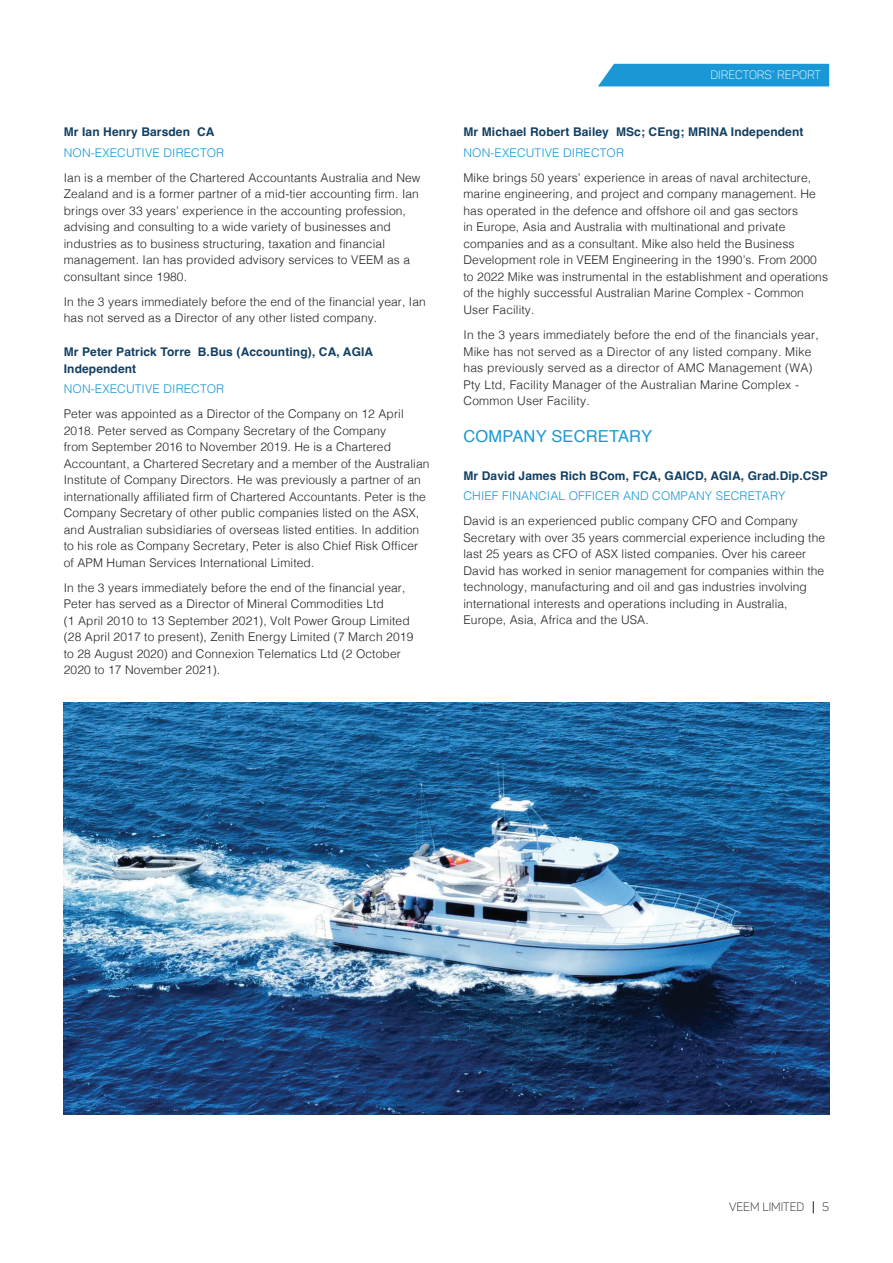
<style>
.page{position:relative;width:893px;height:1263px;background:#fff}
.page>*{position:absolute;margin:0;border:0;box-sizing:border-box;transform-origin:0 0}
.t1{font:16.5px "Helvetica";letter-spacing:.01em;color:#1a98d6}
.t2{font:300 12px/16.5px "Helvetica";letter-spacing:.01em;color:#231f20}
.t3{font:700 12px/16.5px "Helvetica";letter-spacing:.01em;color:#113f62}
.t4{font:300 12px "Helvetica";letter-spacing:.01em;color:#1a98d6}
.t5{font:12px "Panton Light Caps";color:#fff}
.t6{font:12px "Panton Light Caps";color:#231f20}
</style>
<div class="page">
<div style="left:598px;top:64px;width:231px;height:22px;background:#1a98d6"></div>
<svg style="left:813px;top:1201px;width:1px;height:12px"></svg>
<img style="left:64px;top:702px;width:765px;height:412px">
<p class="t3" style="left:64px;top:125px;width:152px">Mr Ian Henry Barsden CA</p>
<p class="t4" style="left:64px;top:142px;width:162px">NON-EXECUTIVE DIRECTOR</p>
<p class="t2" style="left:64px;top:169px;width:358px">Ian is a member of the Chartered Accountants Australia and New Zealand and is a former partner of a mid-tier accounting firm. Ian brings over 33 years’ experience in the accounting profession, advising and consulting to a wide variety of businesses and industries as to business structuring, taxation and financial management. Ian has provided advisory services to VEEM as a consultant since 1980.</p>
<p class="t2" style="left:64px;top:293px;width:364px">In the 3 years immediately before the end of the financial year, Ian has not served as a Director of any other listed company.</p>
<p class="t3" style="left:64px;top:345px;width:311px">Mr Peter Patrick Torre B.Bus (Accounting), CA, AGIA<br>Independent</p>
<p class="t4" style="left:64px;top:379px;width:162px">NON-EXECUTIVE DIRECTOR</p>
<p class="t2" style="left:64px;top:405px;width:367px">Peter was appointed as a Director of the Company on 12 April 2018. Peter served as Company Secretary of the Company<br>from September 2016 to November 2019. He is a Chartered Accountant, a Chartered Secretary and a member of the Australian Institute of Company Directors. He was previously a partner of an internationally affiliated firm of Chartered Accountants. Peter is the Company Secretary of other public companies listed on the ASX, and Australian subsidiaries of overseas listed entities. In addition to his role as Company Secretary, Peter is also Chief Risk Officer of APM Human Services International Limited.</p>
<p class="t2" style="left:64px;top:578px;width:351px">In the 3 years immediately before the end of the financial year, Peter has served as a Director of Mineral Commodities Ltd<br>(1 April 2010 to 13 September 2021), Volt Power Group Limited (28 April 2017 to present), Zenith Energy Limited (7 March 2019 to 28 August 2020) and Connexion Telematics Ltd (2 October 2020 to 17 November 2021).</p>
<p class="t5" style="left:710px;top:68px;width:112px">DIRECTORS’ REPORT</p>
<p class="t3" style="left:463px;top:125px;width:341px">Mr Michael Robert Bailey MSc; CEng; MRINA Independent</p>
<p class="t4" style="left:463px;top:142px;width:162px">NON-EXECUTIVE DIRECTOR</p>
<p class="t2" style="left:463px;top:169px;width:366px">Mike brings 50 years’ experience in areas of naval architecture, marine engineering, and project and company management. He has operated in the defence and offshore oil and gas sectors<br>in Europe, Asia and Australia with multinational and private companies and as a consultant. Mike also held the Business Development role in VEEM Engineering in the 1990’s. From 2000 to 2022 Mike was instrumental in the establishment and operations of the highly successful Australian Marine Complex - Common User Facility.</p>
<p class="t2" style="left:463px;top:326px;width:357px">In the 3 years immediately before the end of the financials year, Mike has not served as a Director of any listed company. Mike has previously served as a director of AMC Management (WA)<br>Pty Ltd, Facility Manager of the Australian Marine Complex - Common User Facility.</p>
<h1 class="t1" style="left:463px;top:423px;width:190px">COMPANY SECRETARY</h1>
<p class="t3" style="left:463px;top:468px;width:366px">Mr David James Rich BCom, FCA, GAICD, AGIA, Grad.Dip.CSP</p>
<p class="t4" style="left:463px;top:486px;width:323px">CHIEF FINANCIAL OFFICER AND COMPANY SECRETARY</p>
<p class="t2" style="left:463px;top:512px;width:363px">David is an experienced public company CFO and Company Secretary with over 35 years commercial experience including the last 25 years as CFO of ASX listed companies. Over his career David has worked in senior management for companies within the technology, manufacturing and oil and gas industries involving international interests and operations including in Australia, Europe, Asia, Africa and the USA.</p>
<p class="t6" style="left:729px;top:1200px;width:77px">VEEM LIMITED</p>
<p class="t6" style="left:822px;top:1200px;width:8px">5</p>
</div>
